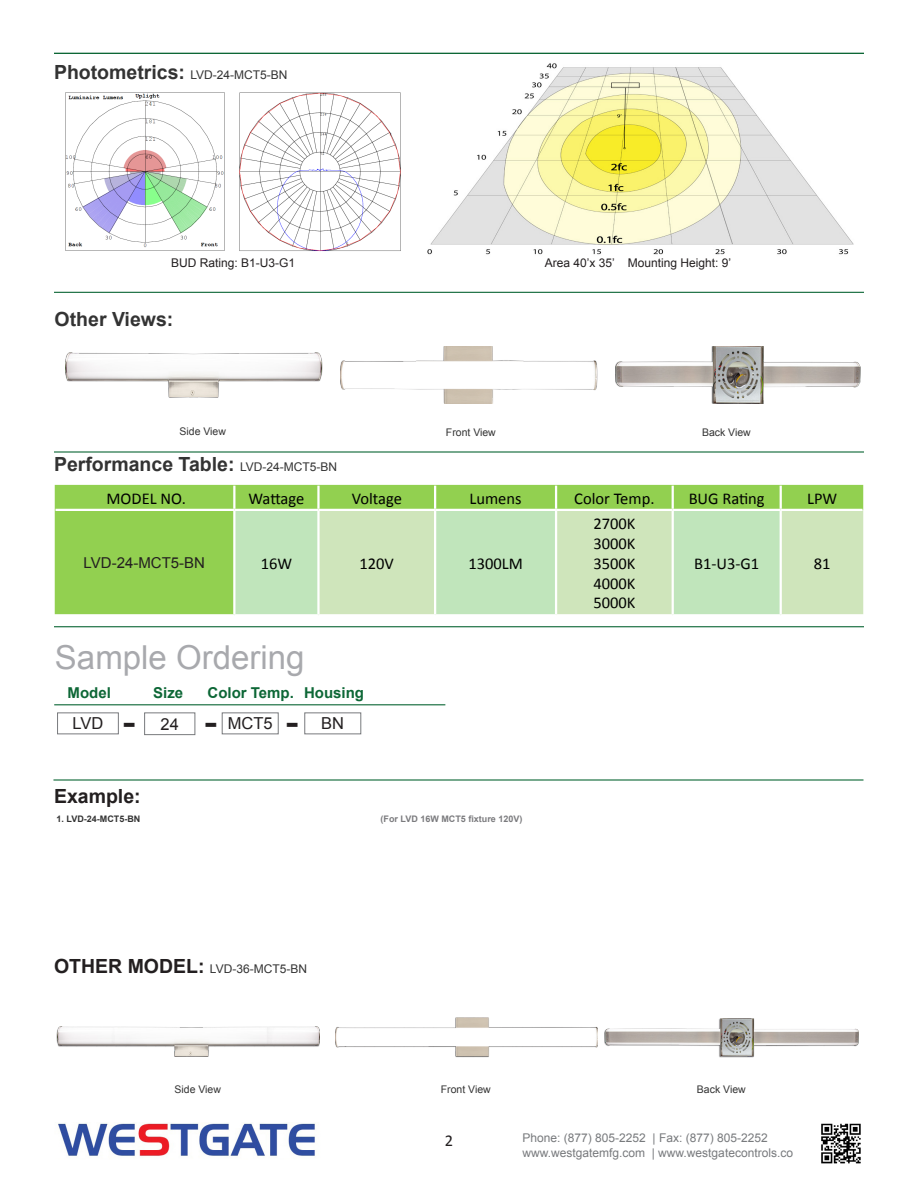
<style>
.page{position:relative;width:918px;height:1188px;background:#fff}
.page>*{position:absolute;margin:0;border:0;box-sizing:border-box;transform-origin:0 0}
.t1{font:33px "Arial";color:#a8a9ad}
.t2{font:700 28.5px "Verdana";color:#231f20}
.t3{font:700 19.5px "Arial";color:#333}
.t4{font:700 19.5px "Arial";color:#231f20}
.t5{font:16.5px "Calibri";color:#000}
.t6{font:16.5px "Arial";color:#231f20}
.t7{font:16.5px "Calibri";color:#231f20}
.t8{font:700 15px "Arial";color:#0d6736}
.t9{font:15px "Arial";color:#231f20}
.t10{font:12px "Arial";color:#787a7d}
.t11{font:12px "Arial";color:#333}
.t12{font:12px "Arial";color:#231f20}
.t13{font:10.5px "Arial";color:#333}
.t14{font:700 9px "Arial";color:#7b7b7e}
.t15{font:700 9px "Arial";color:#333}
.s1{font-weight:700;font-size:19.5px}
.s2{font-weight:400;font-size:12px}
.s3{font-weight:700;font-size:19.5px;color:#231f20}
</style>
<div class="page">
<hr style="left:54px;top:451px;width:810px;height:2px;background:#0d6736">
<hr style="left:54px;top:292px;width:810px;height:1px;background:#0d6736">
<hr style="left:54px;top:626px;width:810px;height:1px;background:#0d6736">
<img style="left:58px;top:1123px;width:257px;height:34px">
<img style="left:821px;top:1123px;width:40px;height:41px">
<hr style="left:54px;top:53px;width:810px;height:1px;background:#0d6736">
<div style="left:55px;top:485px;width:808px;height:129px;background:#92d050"></div>
<div style="left:235px;top:511px;width:82px;height:103px;background:#c0e5bb"></div>
<svg style="left:320px;top:510px;width:543px;height:104px;background:#c8e5bb"></svg>
<hr style="left:233px;top:486px;width:2px;height:23px;background:#fff">
<hr style="left:317px;top:486px;width:3px;height:23px;background:#fff">
<hr style="left:434px;top:486px;width:2px;height:23px;background:#fff">
<hr style="left:555px;top:486px;width:2px;height:23px;background:#fff">
<hr style="left:672px;top:486px;width:2px;height:23px;background:#fff">
<hr style="left:780px;top:486px;width:2px;height:23px;background:#fff">
<hr style="left:56px;top:509px;width:178px;height:2px;background:#fff">
<hr style="left:233px;top:511px;width:2px;height:103px;background:#fff">
<hr style="left:317px;top:511px;width:3px;height:103px;background:#fff">
<hr style="left:434px;top:511px;width:2px;height:103px;background:#fff">
<hr style="left:555px;top:511px;width:2px;height:103px;background:#fff">
<hr style="left:672px;top:511px;width:2px;height:103px;background:#fff">
<hr style="left:780px;top:511px;width:2px;height:103px;background:#fff">
<hr style="left:234px;top:509px;width:84px;height:2px;background:#fff">
<hr style="left:318px;top:509px;width:117px;height:2px;background:#fff">
<hr style="left:435px;top:509px;width:121px;height:2px;background:#fff">
<hr style="left:556px;top:509px;width:117px;height:2px;background:#fff">
<hr style="left:673px;top:509px;width:108px;height:2px;background:#fff">
<hr style="left:781px;top:509px;width:81px;height:2px;background:#fff">
<img style="left:65px;top:92px;width:160px;height:159px">
<img style="left:239px;top:92px;width:162px;height:160px">
<img style="left:428px;top:63px;width:426px;height:192px">
<div style="left:57px;top:712px;width:62px;height:22px;border:1px solid #787a7d"></div>
<div style="left:222px;top:712px;width:57px;height:22px;border:1px solid #787a7d"></div>
<div style="left:144px;top:712px;width:51px;height:23px;border:1px solid #787a7d"></div>
<div style="left:304px;top:712px;width:57px;height:22px;border:1px solid #787a7d"></div>
<hr style="left:54px;top:704px;width:391px;height:1px;background:#0d6736">
<hr style="left:53px;top:779px;width:810px;height:2px;background:#0d6736">
<img style="left:66px;top:352px;width:255px;height:46px">
<div style="left:340px;top:346px;width:257px;height:58px;background:#231f20;opacity:.69"></div>
<img style="left:341px;top:346px;width:256px;height:57px">
<img style="left:615px;top:346px;width:246px;height:57px">
<img style="left:58px;top:1026px;width:261px;height:31px">
<img style="left:336px;top:1017px;width:262px;height:41px">
<img style="left:605px;top:1018px;width:254px;height:40px">
<p class="t11" style="left:54px;top:67px;width:235px"><span class="s1">Photometrics:</span> LVD-24-MCT5-BN</p>
<p class="t12" style="left:171px;top:255px;width:126px">BUD Rating: B1-U3-G1</p>
<p class="t12" style="left:545px;top:255px;width:188px">Area 40’x 35’ Mounting Height: 9’</p>
<p class="t3" style="left:55px;top:306px;width:120px">Other Views:</p>
<p class="t13" style="left:180px;top:425px;width:48px">Side View</p>
<p class="t13" style="left:446px;top:425px;width:51px">Front View</p>
<p class="t13" style="left:702px;top:425px;width:50px">Back View</p>
<p class="t3" style="left:54px;top:452px;width:285px">Performance Table: <span class="s2">LVD-24-MCT5-BN</span></p>
<p class="t5" style="left:107px;top:488px;width:81px">MODEL NO.</p>
<p class="t5" style="left:248px;top:488px;width:57px">Wattage</p>
<p class="t5" style="left:352px;top:488px;width:52px">Voltage</p>
<p class="t5" style="left:470px;top:488px;width:54px">Lumens</p>
<p class="t5" style="left:574px;top:488px;width:82px">Color Temp.</p>
<p class="t5" style="left:689px;top:488px;width:78px">BUG Rating</p>
<p class="t5" style="left:807px;top:488px;width:32px">LPW</p>
<p class="t9" style="left:84px;top:553px;width:123px">LVD-24-MCT5-BN</p>
<p class="t5" style="left:261px;top:553px;width:33px">16W</p>
<p class="t5" style="left:360px;top:553px;width:36px">120V</p>
<p class="t5" style="left:468px;top:553px;width:56px">1300LM</p>
<p class="t1" style="left:55px;top:636px;width:251px">Sample Ordering</p>
<p class="t8" style="left:68px;top:683px;width:45px">Model</p>
<p class="t8" style="left:208px;top:683px;width:88px">Color Temp.</p>
<p class="t8" style="left:153px;top:683px;width:32px">Size</p>
<p class="t8" style="left:304px;top:683px;width:61px">Housing</p>
<p class="t6" style="left:73px;top:713px;width:32px">LVD</p>
<p class="t6" style="left:161px;top:713px;width:20px">24</p>
<p class="t6" style="left:228px;top:713px;width:46px">MCT5</p>
<p class="t6" style="left:321px;top:713px;width:24px">BN</p>
<p class="t2" style="left:122px;top:706px;width:15px">-</p>
<p class="t2" style="left:204px;top:706px;width:15px">-</p>
<p class="t2" style="left:285px;top:706px;width:15px">-</p>
<p class="t4" style="left:54px;top:783px;width:88px">Example:</p>
<p class="t15" style="left:57px;top:813px;width:85px">1. LVD-24-MCT5-BN</p>
<p class="t14" style="left:381px;top:813px;width:143px">(For LVD 16W MCT5 fixture 120V)</p>
<p class="t11" style="left:54px;top:961px;width:255px"><span class="s3">OTHER MODEL:</span> LVD-36-MCT5-BN</p>
<p class="t5" style="left:593px;top:513px;width:44px">2700K</p>
<p class="t5" style="left:593px;top:533px;width:44px">3000K</p>
<p class="t5" style="left:593px;top:553px;width:44px">3500K</p>
<p class="t5" style="left:593px;top:573px;width:44px">4000K</p>
<p class="t5" style="left:593px;top:592px;width:44px">5000K</p>
<p class="t5" style="left:694px;top:553px;width:67px">B1-U3-G1</p>
<p class="t5" style="left:814px;top:553px;width:18px">81</p>
<p class="t13" style="left:175px;top:1082px;width:48px">Side View</p>
<p class="t13" style="left:441px;top:1083px;width:51px">Front View</p>
<p class="t13" style="left:697px;top:1083px;width:50px">Back View</p>
<p class="t7" style="left:445px;top:1130px;width:10px">2</p>
<p class="t10" style="left:522px;top:1130px;width:247px">Phone: (877) 805-2252 | Fax: (877) 805-2252</p>
<p class="t10" style="left:522px;top:1145px;width:272px">www.westgatemfg.com | www.westgatecontrols.co</p>
</div>
